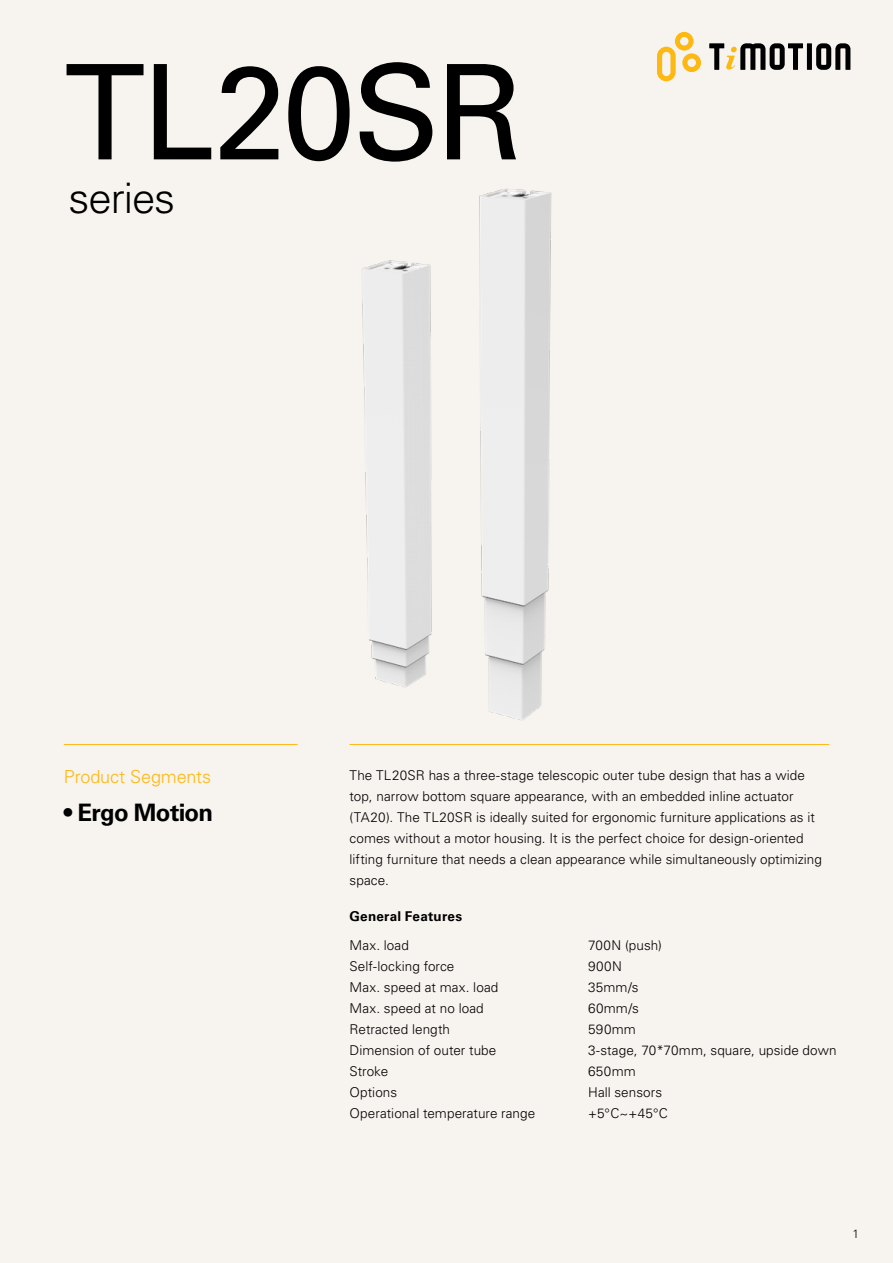
<style>
.page{position:relative;width:893px;height:1263px;background:#f7f3ef}
.page>*{position:absolute;margin:0;border:0;box-sizing:border-box;transform-origin:0 0}
.t1{font:132px "Univers LT Std";letter-spacing:-.03em;color:#000}
.t2{font:300 42px "Univers LT Std";letter-spacing:-.025em;color:#000}
.t3{font:700 24px "Univers LT Std";letter-spacing:-.03em;color:#000}
.t4{font:300 18px "Univers LT Std";letter-spacing:-.005em;color:#fdb812}
.t5{font:300 13.5px/21px "Univers LT Std";letter-spacing:.005em;color:#000}
.t6{font:700 13.5px "Univers LT Std";letter-spacing:.015em;color:#000}
.t7{font:300 12px "Univers LT Std";color:#000}
</style>
<div class="page">
<hr style="left:350px;top:744px;width:479px;height:1px;background:#fdb812">
<hr style="left:64px;top:744px;width:234px;height:1px;background:#fdb812">
<svg style="left:657px;top:32px;width:44px;height:49px"></svg>
<div style="left:807px;top:43px;width:5px;height:27px;background:#000"></div>
<svg style="left:816px;top:43px;width:34px;height:27px"></svg>
<svg style="left:709px;top:43px;width:94px;height:27px"></svg>
<img style="left:362px;top:188px;width:190px;height:533px">
<h1 class="t1" style="left:64px;top:34px;width:461px">TL20SR</h1>
<h2 class="t2" style="left:69px;top:173px;width:108px">series</h2>
<h3 class="t4" style="left:64px;top:765px;width:149px">Product Segments</h3>
<h3 class="t3" style="left:64px;top:799px;width:151px">• Ergo Motion</h3>
<p class="t5" style="left:350px;top:765px;width:474px">The TL20SR has a three-stage telescopic outer tube design that has a wide top, narrow bottom square appearance, with an embedded inline actuator (TA20). The TL20SR is ideally suited for ergonomic furniture applications as it comes without a motor housing. It is the perfect choice for design-oriented lifting furniture that needs a clean appearance while simultaneously optimizing space.</p>
<p class="t6" style="left:350px;top:908px;width:114px">General Features</p>
<p class="t5" style="left:350px;top:935px;width:61px">Max. load</p>
<p class="t5" style="left:588px;top:935px;width:75px">700N (push)</p>
<p class="t5" style="left:350px;top:956px;width:106px">Self-locking force</p>
<p class="t5" style="left:588px;top:956px;width:35px">900N</p>
<p class="t5" style="left:350px;top:977px;width:150px">Max. speed at max. load</p>
<p class="t5" style="left:588px;top:977px;width:52px">35mm/s</p>
<p class="t5" style="left:350px;top:998px;width:136px">Max. speed at no load</p>
<p class="t5" style="left:588px;top:998px;width:52px">60mm/s</p>
<p class="t5" style="left:350px;top:1019px;width:102px">Retracted length</p>
<p class="t5" style="left:588px;top:1019px;width:49px">590mm</p>
<p class="t5" style="left:349px;top:1040px;width:148px">Dimension of outer tube</p>
<p class="t5" style="left:588px;top:1040px;width:250px">3-stage, 70*70mm, square, upside down</p>
<p class="t5" style="left:349px;top:1061px;width:40px">Stroke</p>
<p class="t5" style="left:588px;top:1061px;width:49px">650mm</p>
<p class="t5" style="left:349px;top:1082px;width:49px">Options</p>
<p class="t5" style="left:588px;top:1082px;width:76px">Hall sensors</p>
<p class="t5" style="left:349px;top:1103px;width:187px">Operational temperature range</p>
<p class="t5" style="left:588px;top:1103px;width:81px">+5°C~+45°C</p>
<p class="t7" style="left:852px;top:1226px;width:8px">1</p>
</div>
